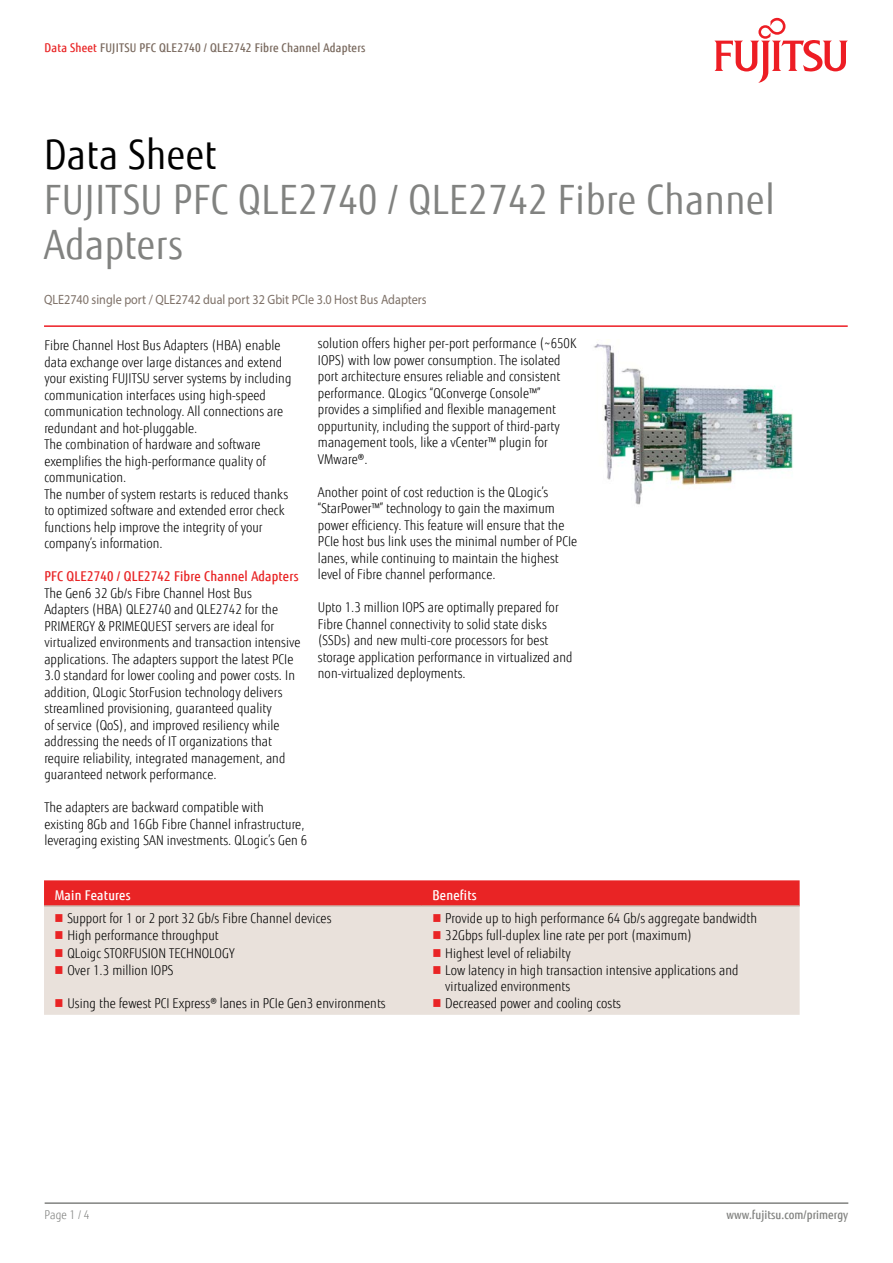
<style>
.page{position:relative;width:893px;height:1263px;background:#fff}
.page>*{position:absolute;margin:0;border:0;box-sizing:border-box;transform-origin:0 0}
.t1{font:40.5px/45px "Fujitsu Sans";letter-spacing:.02em;color:#818280;scale:.9 1}
.t2{font:40.5px "Fujitsu Sans";letter-spacing:.02em;color:#000;scale:.9 1}
.t3{font:300 13.5px/16.5px "Fujitsu Sans";letter-spacing:.005em;color:#000;scale:.9 1}
.t4{font:13.5px "Myriad Pro";color:#7e7168;scale:.9 1}
.t5{font:500 13.5px "Fujitsu Sans";letter-spacing:.02em;color:#e82425;scale:.9 1}
.t6{font:500 13.5px "Fujitsu Sans";letter-spacing:.02em;color:#fff;scale:.9 1}
.t7{font:500 12px "Fujitsu Sans";letter-spacing:.02em;color:#79695e;scale:.9 1}
.t8{font:500 12px "Fujitsu Sans";letter-spacing:.005em;color:#818280;scale:.9 1}
.t9{font:300 12px "Fujitsu Sans";color:#818280;scale:.9 1}
.s1{color:#e92425}
</style>
<div class="page">
<hr style="left:45px;top:1202px;width:803px;height:2px;background:#818280">
<hr style="left:44px;top:325px;width:804px;height:2px;background:#ed1d24">
<svg style="left:714px;top:18px;width:134px;height:65px"></svg>
<img style="left:594px;top:344px;width:199px;height:161px">
<div style="left:44px;top:880px;width:756px;height:25px;background:#e92425"></div>
<div style="left:44px;top:907px;width:756px;height:108px;background:#e9e1db"></div>
<hr style="left:44px;top:905px;width:378px;height:2px;background:#c9bbb0">
<hr style="left:422px;top:905px;width:378px;height:2px;background:#c9bbb0">
<svg style="left:56px;top:914px;width:7px;height:8px"></svg>
<svg style="left:433px;top:914px;width:7px;height:8px"></svg>
<svg style="left:56px;top:931px;width:7px;height:8px"></svg>
<svg style="left:433px;top:931px;width:7px;height:8px"></svg>
<svg style="left:56px;top:949px;width:7px;height:7px"></svg>
<svg style="left:433px;top:949px;width:7px;height:7px"></svg>
<svg style="left:56px;top:966px;width:7px;height:8px"></svg>
<svg style="left:433px;top:966px;width:7px;height:8px"></svg>
<svg style="left:56px;top:999px;width:7px;height:8px"></svg>
<svg style="left:433px;top:999px;width:7px;height:8px"></svg>
<p class="t7" style="left:45px;top:40px;width:358px"><span class="s1">Data Sheet</span> FUJITSU PFC QLE2740 / QLE2742 Fibre Channel Adapters</p>
<h1 class="t2" style="left:44px;top:131px;width:193px">Data Sheet</h1>
<h1 class="t1" style="left:44px;top:178px;width:813px">FUJITSU PFC QLE2740 / QLE2742 Fibre Channel<br>Adapters</h1>
<p class="t4" style="left:44px;top:291px;width:427px">QLE2740 single port / QLE2742 dual port 32 Gbit PCIe 3.0 Host Bus Adapters</p>
<p class="t3" style="left:44px;top:337px;width:276px">Fibre Channel Host Bus Adapters (HBA) enable data exchange over large distances and extend your existing FUJITSU server systems by including communication interfaces using high-speed communication technology. All connections are redundant and hot-pluggable.<br>The combination of hardware and software exemplifies the high-performance quality of communication.<br>The number of system restarts is reduced thanks to optimized software and extended error check functions help improve the integrity of your company’s information.</p>
<p class="t5" style="left:44px;top:568px;width:284px">PFC QLE2740 / QLE2742 Fibre Channel Adapters</p>
<p class="t3" style="left:44px;top:585px;width:286px">The Gen6 32 Gb/s Fibre Channel Host Bus<br>Adapters (HBA) QLE2740 and QLE2742 for the PRIMERGY &amp; PRIMEQUEST servers are ideal for virtualized environments and transaction intensive applications. The adapters support the latest PCIe 3.0 standard for lower cooling and power costs. In addition, QLogic StorFusion technology delivers streamlined provisioning, guaranteed quality<br>of service (QoS), and improved resiliency while addressing the needs of IT organizations that require reliability, integrated management, and guaranteed network performance.</p>
<p class="t3" style="left:44px;top:799px;width:294px">The adapters are backward compatible with<br>existing 8Gb and 16Gb Fibre Channel infrastructure, leveraging existing SAN investments. QLogic’s Gen 6</p>
<p class="t3" style="left:318px;top:335px;width:289px">solution offers higher per-port performance (~650K IOPS) with low power consumption. The isolated port architecture ensures reliable and consistent performance. QLogics “QConverge Console™” provides a simplified and flexible management oppurtunity, including the support of third-party management tools, like a vCenter™ plugin for VMware®.</p>
<p class="t3" style="left:318px;top:484px;width:290px">Another point of cost reduction is the QLogic’s “StarPower™” technology to gain the maximum power efficiency. This feature will ensure that the PCIe host bus link uses the minimal number of PCIe lanes, while continuing to maintain the highest level of Fibre channel performance.</p>
<p class="t3" style="left:318px;top:599px;width:284px">Upto 1.3 million IOPS are optimally prepared for Fibre Channel connectivity to solid state disks (SSDs) and new multi-core processors for best storage application performance in virtualized and non-virtualized deployments.</p>
<p class="t6" style="left:55px;top:886px;width:86px">Main Features</p>
<p class="t6" style="left:432px;top:886px;width:51px">Benefits</p>
<p class="t3" style="left:67px;top:910px;width:295px">Support for 1 or 2 port 32 Gb/s Fibre Channel devices</p>
<p class="t3" style="left:445px;top:910px;width:348px">Provide up to high performance 64 Gb/s aggregate bandwidth</p>
<p class="t3" style="left:67px;top:927px;width:170px">High performance throughput</p>
<p class="t3" style="left:445px;top:927px;width:276px">32Gbps full-duplex line rate per port (maximum)</p>
<p class="t3" style="left:67px;top:945px;width:187px">QLoigc STORFUSION TECHNOLOGY</p>
<p class="t3" style="left:445px;top:945px;width:141px">Highest level of reliabilty</p>
<p class="t3" style="left:67px;top:962px;width:119px">Over 1.3 million IOPS</p>
<p class="t3" style="left:445px;top:962px;width:327px">Low latency in high transaction intensive applications and virtualized environments</p>
<p class="t3" style="left:67px;top:995px;width:355px">Using the fewest PCI Express® lanes in PCIe Gen3 environments</p>
<p class="t3" style="left:445px;top:995px;width:197px">Decreased power and cooling costs</p>
<p class="t9" style="left:45px;top:1208px;width:51px">Page 1 / 4</p>
<p class="t8" style="left:726px;top:1208px;width:137px">www.fujitsu.com/primergy</p>
</div>
